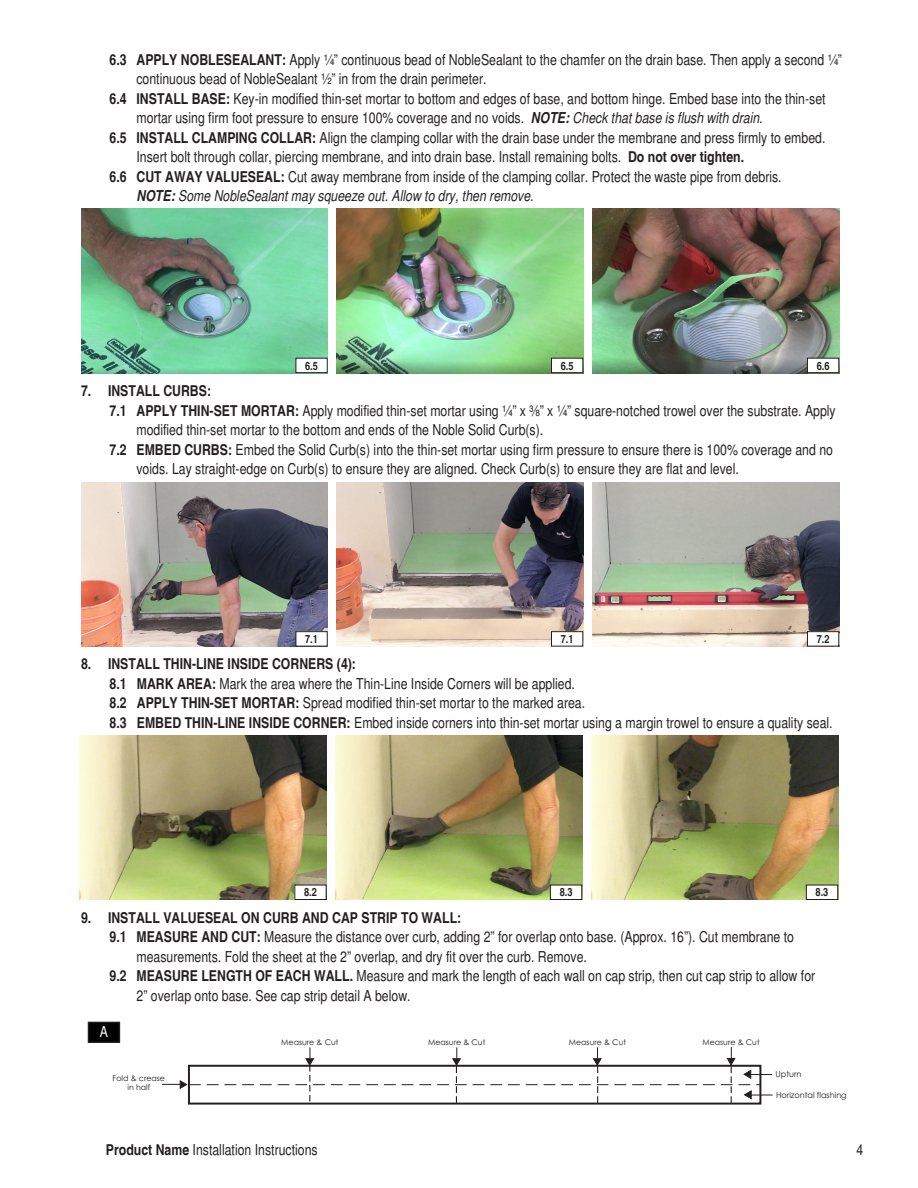
<style>
.page{position:relative;width:918px;height:1188px;background:#fff}
.page>*{position:absolute;margin:0;border:0;box-sizing:border-box;transform-origin:0 0}
.t1{font:condensed 15px/19.5px "Helvetica";color:#231f20}
.t2{font:700 condensed 15px "Helvetica";color:#231f20}
.t3{font:italic condensed 15px "Helvetica";color:#231f20}
.t4{font:condensed 15px "Helvetica";color:#fff}
.t5{font:700 condensed 11.25px "Helvetica";color:#231f20}
.t6{font:8.25px "Century Gothic";color:#231f20}
.t7{font:7.95px/9.4px "Century Gothic";color:#231f20;text-align:center}
.s1{font-weight:700}
.s2{font-weight:700;font-style:italic}
.s3{font-style:italic}
</style>
<div class="page">
<img style="left:81px;top:482px;width:246px;height:164px">
<img style="left:337px;top:482px;width:246px;height:164px">
<img style="left:593px;top:482px;width:246px;height:164px">
<div style="left:296px;top:632px;width:31px;height:14px;background:#fff"></div>
<div style="left:296px;top:631px;width:32px;height:15px;border:1px solid #231f20"></div>
<div style="left:552px;top:632px;width:31px;height:14px;background:#fff"></div>
<div style="left:551px;top:631px;width:32px;height:15px;border:1px solid #231f20"></div>
<div style="left:807px;top:632px;width:32px;height:14px;background:#fff"></div>
<div style="left:807px;top:631px;width:32px;height:15px;border:1px solid #231f20"></div>
<img style="left:81px;top:209px;width:246px;height:164px">
<img style="left:337px;top:209px;width:246px;height:164px">
<img style="left:593px;top:209px;width:246px;height:164px">
<div style="left:296px;top:358px;width:31px;height:15px;background:#fff"></div>
<div style="left:296px;top:358px;width:32px;height:15px;border:1px solid #231f20"></div>
<div style="left:552px;top:358px;width:31px;height:15px;background:#fff"></div>
<div style="left:551px;top:358px;width:32px;height:15px;border:1px solid #231f20"></div>
<div style="left:807px;top:358px;width:32px;height:15px;background:#fff"></div>
<div style="left:807px;top:358px;width:32px;height:15px;border:1px solid #231f20"></div>
<svg style="left:162px;top:1047px;width:611px;height:57px"></svg>
<div style="left:88px;top:1022px;width:31px;height:20px;background:#000"></div>
<div style="left:88px;top:1022px;width:32px;height:21px;border:2px solid #231f20"></div>
<img style="left:80px;top:736px;width:246px;height:164px">
<img style="left:336px;top:736px;width:246px;height:164px">
<img style="left:592px;top:736px;width:246px;height:164px">
<div style="left:295px;top:885px;width:31px;height:15px;background:#fff"></div>
<div style="left:294px;top:885px;width:33px;height:15px;border:1px solid #231f20"></div>
<div style="left:550px;top:885px;width:32px;height:15px;background:#fff"></div>
<div style="left:550px;top:885px;width:32px;height:15px;border:1px solid #231f20"></div>
<div style="left:806px;top:885px;width:32px;height:15px;background:#fff"></div>
<div style="left:806px;top:885px;width:32px;height:15px;border:1px solid #231f20"></div>
<p class="t1" style="left:136px;top:50px;width:707px;text-indent:-27px"><span class="s1">6.3 APPLY NOBLESEALANT:</span> Apply ¼” continuous bead of NobleSealant to the chamfer on the drain base. Then apply a second ¼” continuous bead of NobleSealant ½” in from the drain perimeter.</p>
<p class="t1" style="left:136px;top:89px;width:691px;text-indent:-27px"><span class="s1">6.4 INSTALL BASE:</span> Key-in modified thin-set mortar to bottom and edges of base, and bottom hinge. Embed base into the thin-set mortar using firm foot pressure to ensure 100% coverage and no voids. <span class="s2">NOTE:</span> <span class="s3">Check that base is flush with drain.</span></p>
<p class="t1" style="left:136px;top:128px;width:691px;text-indent:-27px"><span class="s1">6.5 INSTALL CLAMPING COLLAR:</span> Align the clamping collar with the drain base under the membrane and press firmly to embed.<br>Insert bolt through collar, piercing membrane, and into drain base. Install remaining bolts. <span class="s1">Do not over tighten.</span></p>
<p class="t1" style="left:110px;top:167px;width:674px"><span class="s1">6.6 CUT AWAY VALUESEAL:</span> Cut away membrane from inside of the clamping collar. Protect the waste pipe from debris.</p>
<p class="t3" style="left:136px;top:187px;width:399px"><span class="s1">NOTE:</span> Some NobleSealant may squeeze out. Allow to dry, then remove.</p>
<p class="t5" style="left:305px;top:359px;width:14px">6.5</p>
<p class="t5" style="left:561px;top:359px;width:14px">6.5</p>
<p class="t5" style="left:817px;top:359px;width:14px">6.6</p>
<p class="t2" style="left:81px;top:382px;width:132px">7. INSTALL CURBS:</p>
<p class="t1" style="left:136px;top:401px;width:701px;text-indent:-27px"><span class="s1">7.1 APPLY THIN-SET MORTAR:</span> Apply modified thin-set mortar using ¼” x ⅜” x ¼” square-notched trowel over the substrate. Apply modified thin-set mortar to the bottom and ends of the Noble Solid Curb(s).</p>
<p class="t1" style="left:136px;top:440px;width:698px;text-indent:-27px"><span class="s1">7.2 EMBED CURBS:</span> Embed the Solid Curb(s) into the thin-set mortar using firm pressure to ensure there is 100% coverage and no voids. Lay straight-edge on Curb(s) to ensure they are aligned. Check Curb(s) to ensure they are flat and level.</p>
<p class="t5" style="left:305px;top:632px;width:14px">7.1</p>
<p class="t5" style="left:561px;top:632px;width:14px">7.1</p>
<p class="t5" style="left:817px;top:632px;width:14px">7.2</p>
<p class="t2" style="left:81px;top:655px;width:277px">8. INSTALL THIN-LINE INSIDE CORNERS (4):</p>
<p class="t1" style="left:110px;top:674px;width:467px"><span class="s1">8.1 MARK AREA:</span> Mark the area where the Thin-Line Inside Corners will be applied.</p>
<p class="t1" style="left:110px;top:693px;width:477px"><span class="s1">8.2 APPLY THIN-SET MORTAR:</span> Spread modified thin-set mortar to the marked area.</p>
<p class="t1" style="left:110px;top:713px;width:725px"><span class="s1">8.3 EMBED THIN-LINE INSIDE CORNER:</span> Embed inside corners into thin-set mortar using a margin trowel to ensure a quality seal.</p>
<p class="t5" style="left:304px;top:886px;width:14px">8.2</p>
<p class="t5" style="left:560px;top:886px;width:14px">8.3</p>
<p class="t5" style="left:816px;top:886px;width:14px">8.3</p>
<p class="t2" style="left:81px;top:909px;width:382px">9. INSTALL VALUESEAL ON CURB AND CAP STRIP TO WALL:</p>
<p class="t1" style="left:136px;top:927px;width:659px;text-indent:-27px"><span class="s1">9.1 MEASURE AND CUT:</span> Measure the distance over curb, adding 2” for overlap onto base. (Approx. 16”). Cut membrane to measurements. Fold the sheet at the 2” overlap, and dry fit over the curb. Remove.</p>
<p class="t1" style="left:136px;top:966px;width:680px;text-indent:-27px"><span class="s1">9.2 MEASURE LENGTH OF EACH WALL.</span> Measure and mark the length of each wall on cap strip, then cut cap strip to allow for<br>2” overlap onto base. See cap strip detail A below.</p>
<p class="t4" style="left:100px;top:1023px;width:10px">A</p>
<p class="t7" style="left:113px;top:1073px;width:54px">Fold &amp; crease in half</p>
<p class="t7" style="left:281px;top:1037px;width:59px">Measure &amp; Cut</p>
<p class="t7" style="left:428px;top:1037px;width:59px">Measure &amp; Cut</p>
<p class="t7" style="left:569px;top:1037px;width:59px">Measure &amp; Cut</p>
<p class="t7" style="left:702px;top:1037px;width:59px">Measure &amp; Cut</p>
<p class="t6" style="left:776px;top:1069px;width:27px">Upturn</p>
<p class="t6" style="left:776px;top:1089px;width:72px">Horizontal flashing</p>
<p class="t1" style="left:106px;top:1140px;width:213px"><span class="s1">Product Name</span> Installation Instructions</p>
<p class="t1" style="left:856px;top:1140px;width:8px">4</p>
</div>
